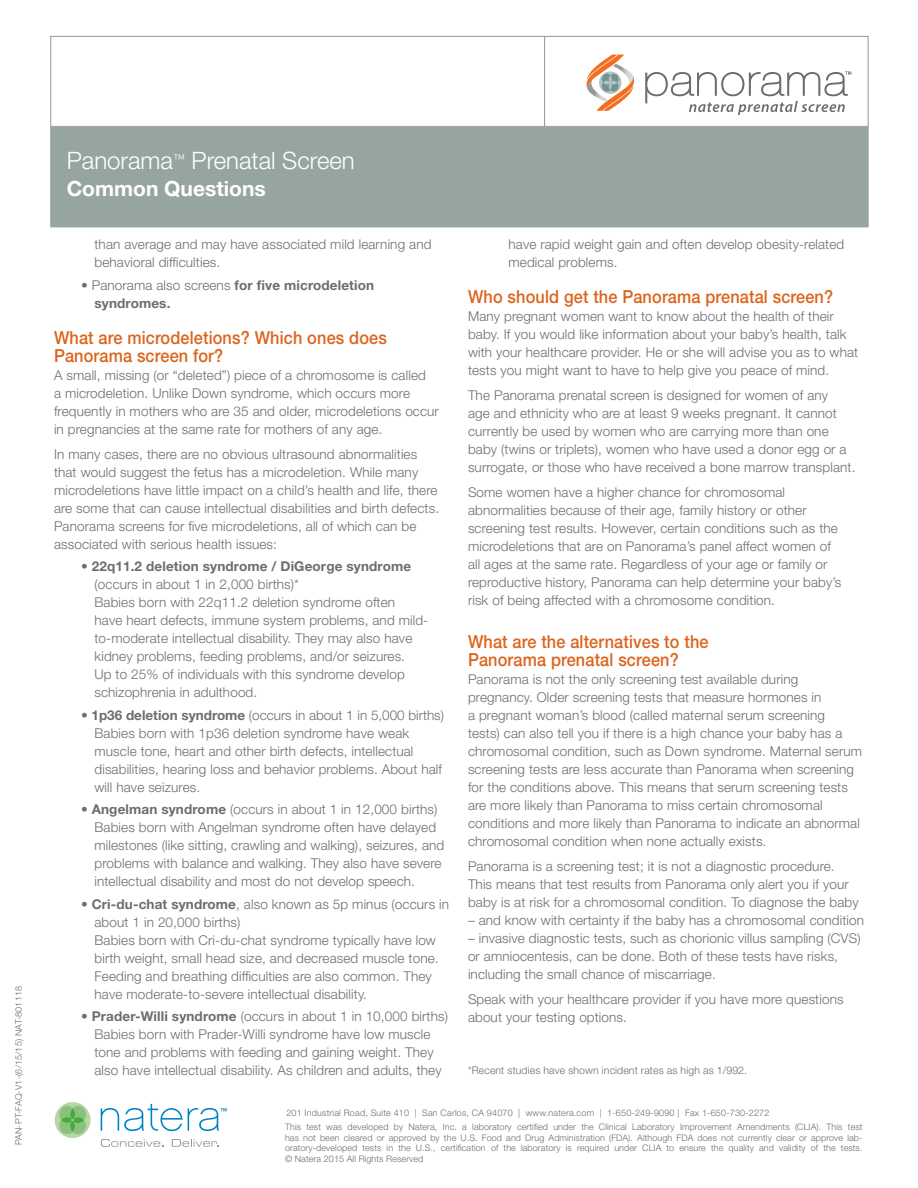
<style>
.page{position:relative;width:918px;height:1188px;background:#fff}
.page>*{position:absolute;margin:0;border:0;box-sizing:border-box;transform-origin:0 0}
.t1{font:300 24px "Helvetica Neue LT Std";color:#fff}
.t2{font:700 21px "Helvetica Neue LT Std";color:#fff}
.t3{font:500 18px/18px "Helvetica Neue LT Std";letter-spacing:.01em;color:#dc641c;scale:.91 1}
.t4{font:300 13.5px/18px "Helvetica Neue LT Std";letter-spacing:.01em;color:#6c6d70}
.t5{font:700 13.5px/18px "Helvetica Neue LT Std";letter-spacing:.01em;color:#6c6d70}
.t6{font:300 10.5px "Helvetica Neue LT Std";letter-spacing:.01em;color:#6c6d70}
.t7{font:300 9px/10.5px "Helvetica Neue LT Std";letter-spacing:.02em;color:#6c6d70;text-align:justify}
.s1{font-weight:300}
.s2{font-weight:700}
</style>
<div class="page">
<svg style="left:101px;top:1139px;width:63px;height:8px"></svg>
<svg style="left:172px;top:1139px;width:47px;height:8px"></svg>
<svg style="left:101px;top:1104px;width:126px;height:27px"></svg>
<div style="left:55px;top:1102px;width:36px;height:36px;background:#b5d6a9;border-radius:50%"></div>
<svg style="left:59px;top:1106px;width:27px;height:28px"></svg>
<svg style="left:645px;top:71px;width:206px;height:44px"></svg>
<svg style="left:587px;top:55px;width:47px;height:56px"></svg>
<div style="left:51px;top:126px;width:816px;height:100px;background:#97a5a0"></div>
<hr style="left:51px;top:126px;width:816px;height:1px;background:#a8a9ad">
<hr style="left:544px;top:37px;width:1px;height:89px;background:#939598">
<p class="t7" style="left:13px;top:1145px;width:161px;rotate:-90deg">PAN-PT-FAQ-V1-(6/15/15) NAT-801118</p>
<p class="t1" style="left:67px;top:146px;width:290px">Panorama<sup>™</sup> Prenatal Screen</p>
<p class="t2" style="left:67px;top:175px;width:201px">Common Questions</p>
<p class="t4" style="left:94px;top:235px;width:339px">than average and may have associated mild learning and behavioral difficulties.</p>
<p class="t5" style="left:94px;top:276px;width:281px;text-indent:-14px"><span class="s1">• Panorama also screens</span> for five microdeletion syndromes.</p>
<p class="t3" style="left:54px;top:328px;width:367px">What are microdeletions? Which ones does<br>Panorama screen for?</p>
<p class="t4" style="left:54px;top:366px;width:386px">A small, missing (or “deleted”) piece of a chromosome is called<br>a microdeletion. Unlike Down syndrome, which occurs more frequently in mothers who are 35 and older, microdeletions occur in pregnancies at the same rate for mothers of any age.</p>
<p class="t4" style="left:54px;top:444px;width:387px">In many cases, there are no obvious ultrasound abnormalities that would suggest the fetus has a microdeletion. While many microdeletions have little impact on a child’s health and life, there are some that can cause intellectual disabilities and birth defects.<br>Panorama screens for five microdeletions, all of which can be associated with serious health issues:</p>
<p class="t4" style="left:94px;top:557px;width:335px;text-indent:-14px">• <span class="s2">22q11.2 deletion syndrome / DiGeorge syndrome </span>(occurs in about 1 in 2,000 births)*<br>Babies born with 22q11.2 deletion syndrome often<br>have heart defects, immune system problems, and mild&shy;to-moderate intellectual disability. They may also have kidney problems, feeding problems, and/or seizures.<br>Up to 25% of individuals with this syndrome develop schizophrenia in adulthood.</p>
<p class="t4" style="left:94px;top:705px;width:351px;text-indent:-14px">• <span class="s2">1p36 deletion syndrome</span> (occurs in about 1 in 5,000 births)<br>Babies born with 1p36 deletion syndrome have weak muscle tone, heart and other birth defects, intellectual disabilities, hearing loss and behavior problems. About half will have seizures.</p>
<p class="t4" style="left:94px;top:800px;width:351px;text-indent:-14px">• <span class="s2">Angelman syndrome</span> (occurs in about 1 in 12,000 births)<br>Babies born with Angelman syndrome often have delayed milestones (like sitting, crawling and walking), seizures, and problems with balance and walking. They also have severe intellectual disability and most do not develop speech.</p>
<p class="t4" style="left:94px;top:894px;width:356px;text-indent:-14px">• <span class="s2">Cri-du-chat syndrome</span>, also known as 5p minus (occurs in about 1 in 20,000 births)<br>Babies born with Cri-du-chat syndrome typically have low birth weight, small head size, and decreased muscle tone.<br>Feeding and breathing difficulties are also common. They have moderate-to-severe intellectual disability.</p>
<p class="t4" style="left:81px;top:1007px;width:368px;text-align:center">• <span class="s2">Prader-Willi syndrome</span> (occurs in about 1 in 10,000 births)<br>Babies born with Prader-Willi syndrome have low muscle<br>tone and problems with feeding and gaining weight. They<br>also have intellectual disability. As children and adults, they</p>
<p class="t4" style="left:508px;top:235px;width:337px">have rapid weight gain and often develop obesity-related medical problems.</p>
<p class="t3" style="left:468px;top:288px;width:403px">Who should get the Panorama prenatal screen?</p>
<p class="t4" style="left:468px;top:307px;width:392px">Many pregnant women want to know about the health of their baby. If you would like information about your baby’s health, talk with your healthcare provider. He or she will advise you as to what tests you might want to have to help give you peace of mind.</p>
<p class="t4" style="left:468px;top:386px;width:389px">The Panorama prenatal screen is designed for women of any<br>age and ethnicity who are at least 9 weeks pregnant. It cannot currently be used by women who are carrying more than one baby (twins or triplets), women who have used a donor egg or a surrogate, or those who have received a bone marrow transplant.</p>
<p class="t4" style="left:468px;top:483px;width:375px">Some women have a higher chance for chromosomal abnormalities because of their age, family history or other screening test results. However, certain conditions such as the microdeletions that are on Panorama’s panel affect women of all ages at the same rate. Regardless of your age or family or reproductive history, Panorama can help determine your baby’s risk of being affected with a chromosome condition.</p>
<p class="t3" style="left:468px;top:632px;width:266px">What are the alternatives to the<br>Panorama prenatal screen?</p>
<p class="t4" style="left:468px;top:670px;width:396px">Panorama is not the only screening test available during pregnancy. Older screening tests that measure hormones in<br>a pregnant woman’s blood (called maternal serum screening<br>tests) can also tell you if there is a high chance your baby has a chromosomal condition, such as Down syndrome. Maternal serum screening tests are less accurate than Panorama when screening for the conditions above. This means that serum screening tests are more likely than Panorama to miss certain chromosomal conditions and more likely than Panorama to indicate an abnormal chromosomal condition when none actually exists.</p>
<p class="t4" style="left:468px;top:857px;width:392px">Panorama is a screening test; it is not a diagnostic procedure.<br>This means that test results from Panorama only alert you if your baby is at risk for a chromosomal condition. To diagnose the baby</p>
<p class="t4" style="left:468px;top:911px;width:398px">– and know with certainty if the baby has a chromosomal condition</p>
<p class="t4" style="left:468px;top:929px;width:394px">– invasive diagnostic tests, such as chorionic villus sampling (CVS) or amniocentesis, can be done. Both of these tests have risks, including the small chance of miscarriage.</p>
<p class="t4" style="left:468px;top:989px;width:377px">Speak with your healthcare provider if you have more questions about your testing options.</p>
<p class="t6" style="left:468px;top:1064px;width:281px">*Recent studies have shown incident rates as high as 1/992.</p>
<p class="t7" style="left:286px;top:1107px;width:485px">201 Industrial Road, Suite 410 | San Carlos, CA 94070 | www.natera.com | 1-650-249-9090 | Fax 1-650-730-2272</p>
<p class="t7" style="left:285px;top:1122px;width:579px">This test was developed by Natera, Inc. a laboratory certified under the Clinical Laboratory Improvement Amendments (CLIA). This test has not been cleared or approved by the U.S. Food and Drug Administration (FDA). Although FDA does not currently clear or approve lab&shy;oratory-developed tests in the U.S., certification of the laboratory is required under CLIA to ensure the quality and validity of the tests. © Natera 2015 All Rights Reserved</p>
</div>
